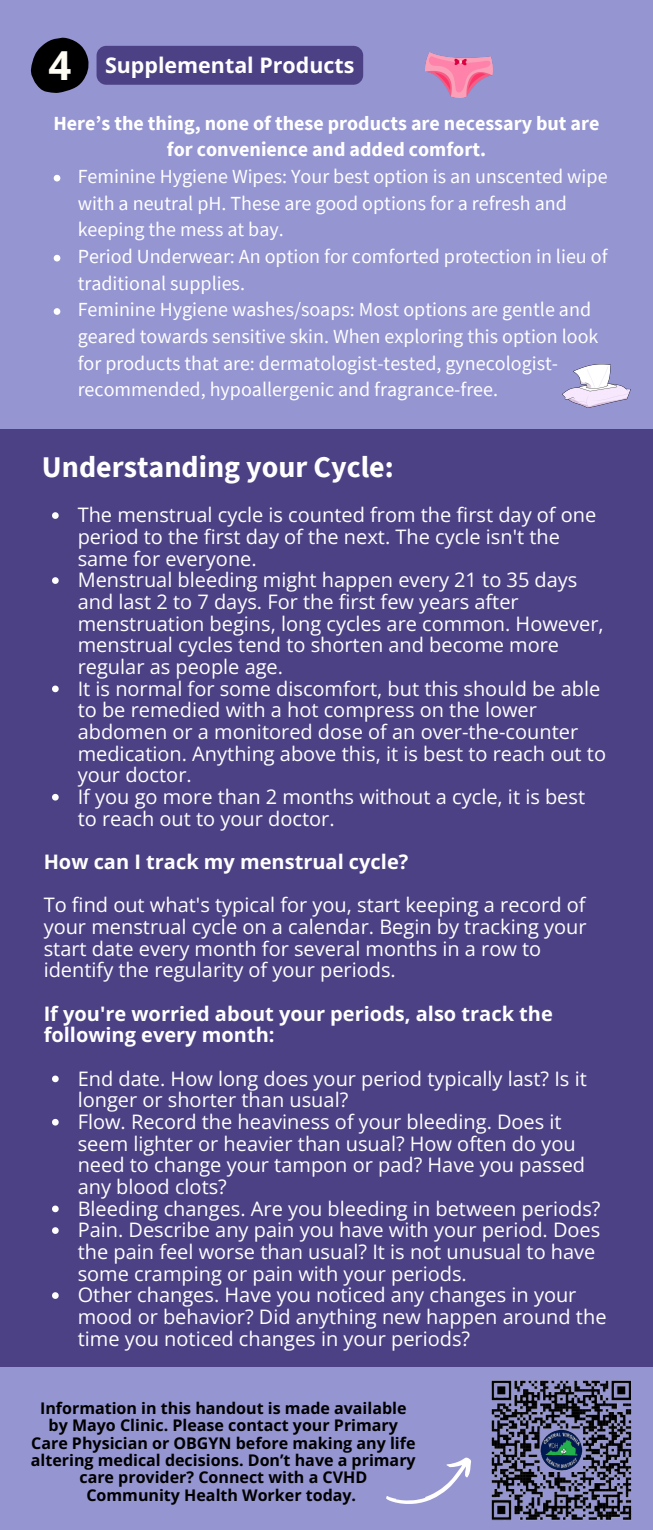
<style>
.page{position:relative;width:653px;height:1530px;background:#fff}
.page>*{position:absolute;margin:0;border:0;box-sizing:border-box;transform-origin:0 0}
.t1{font:700 40px "Open Sans";color:#fffcf3}
.t2{font:700 30px "Source Sans Pro";color:#fff}
.t3{font:700 21.5px "Open Sans";color:#fff}
.t4{font:20px/21.8px "Open Sans";color:#fff}
.t5{font:20px/26.8px "Source Sans Pro";color:#fff}
.t6{font:700 20px/21.8px "Open Sans";color:#fff}
.t7{font:700 20px/26.8px "Source Sans Pro";color:#fff;text-align:center}
.t8{font:700 16px/17.2px "Open Sans";color:#000;text-align:center}
</style>
<div class="page">
<div style="left:0;top:0;width:652px;height:1530px;background:#9595d2"></div>
<svg style="left:31px;top:38px;width:58px;height:55px"></svg>
<img style="left:562px;top:365px;width:68px;height:43px">
<img style="left:425px;top:53px;width:67px;height:45px">
<div style="left:0;top:430px;width:652px;height:1100px;background:#4c4184"></div>
<svg style="left:52px;top:512px;width:7px;height:7px"></svg>
<svg style="left:52px;top:577px;width:7px;height:7px"></svg>
<svg style="left:52px;top:686px;width:7px;height:6px"></svg>
<svg style="left:52px;top:794px;width:7px;height:7px"></svg>
<svg style="left:52px;top:1076px;width:7px;height:6px"></svg>
<svg style="left:52px;top:1119px;width:7px;height:7px"></svg>
<svg style="left:52px;top:1206px;width:7px;height:6px"></svg>
<svg style="left:52px;top:1227px;width:7px;height:7px"></svg>
<svg style="left:52px;top:1292px;width:7px;height:7px"></svg>
<div style="left:0;top:1368px;width:652px;height:162px;background:#9595d2"></div>
<svg style="left:386px;top:1457px;width:85px;height:47px"></svg>
<img style="left:491px;top:1380px;width:141px;height:141px">
<div style="left:96px;top:46px;width:267px;height:39px;background:#4c4184;border-radius:10px"></div>
<svg style="left:54px;top:175px;width:6px;height:6px"></svg>
<svg style="left:54px;top:255px;width:6px;height:6px"></svg>
<svg style="left:54px;top:308px;width:6px;height:7px"></svg>
<p class="t1" style="left:49px;top:37px;width:24px">4</p>
<p class="t3" style="left:105px;top:50px;width:251px">Supplemental Products</p>
<h3 class="t7" style="left:53px;top:109px;width:547px">Here’s the thing, none of these products are necessary but are for convenience and added comfort.</h3>
<h2 class="t5" style="left:78px;top:163px;width:531px">Feminine Hygiene Wipes: Your best option is an unscented wipe with a neutral pH. These are good options for a refresh and keeping the mess at bay.</h2>
<p class="t5" style="left:78px;top:243px;width:531px">Period Underwear: An option for comforted protection in lieu of traditional supplies.</p>
<p class="t5" style="left:78px;top:296px;width:522px">Feminine Hygiene washes/soaps: Most options are gentle and geared towards sensitive skin. When exploring this option look for products that are: dermatologist-tested, gynecologist&shy;recommended, hypoallergenic and fragrance-free.</p>
<h2 class="t2" style="left:42px;top:448px;width:353px">Understanding your Cycle:</h2>
<p class="t4" style="left:78px;top:504px;width:520px">The menstrual cycle is counted from the first day of one period to the first day of the next. The cycle isn't the same for everyone.</p>
<h2 class="t4" style="left:78px;top:569px;width:527px">Menstrual bleeding might happen every 21 to 35 days and last 2 to 7 days. For the first few years after menstruation begins, long cycles are common. However, menstrual cycles tend to shorten and become more regular as people age.</h2>
<p class="t4" style="left:78px;top:677px;width:530px">It is normal for some discomfort, but this should be able to be remedied with a hot compress on the lower abdomen or a monitored dose of an over-the-counter medication. Anything above this, it is best to reach out to your doctor.</p>
<h2 class="t4" style="left:78px;top:785px;width:509px">If you go more than 2 months without a cycle, it is best to reach out to your doctor.</h2>
<p class="t6" style="left:44px;top:850px;width:366px">How can I track my menstrual cycle?</p>
<p class="t4" style="left:44px;top:894px;width:544px">To find out what's typical for you, start keeping a record of your menstrual cycle on a calendar. Begin by tracking your start date every month for several months in a row to identify the regularity of your periods.</p>
<p class="t6" style="left:44px;top:1002px;width:510px">If you're worried about your periods, also track the following every month:</p>
<p class="t4" style="left:78px;top:1067px;width:510px">End date. How long does your period typically last? Is it longer or shorter than usual?</p>
<h1 class="t4" style="left:78px;top:1110px;width:509px">Flow. Record the heaviness of your bleeding. Does it seem lighter or heavier than usual? How often do you need to change your tampon or pad? Have you passed any blood clots?</h1>
<p class="t4" style="left:78px;top:1197px;width:524px">Bleeding changes. Are you bleeding in between periods?</p>
<p class="t4" style="left:78px;top:1219px;width:524px">Pain. Describe any pain you have with your period. Does the pain feel worse than usual? It is not unusual to have some cramping or pain with your periods.</p>
<p class="t4" style="left:78px;top:1284px;width:530px">Other changes. Have you noticed any changes in your mood or behavior? Did anything new happen around the time you noticed changes in your periods?</p>
<p class="t8" style="left:31px;top:1399px;width:386px">Information in this handout is made available by Mayo Clinic. Please contact your Primary Care Physician or OBGYN before making any life altering medical decisions. Don’t have a primary care provider? Connect with a CVHD Community Health Worker today.</p>
</div>
